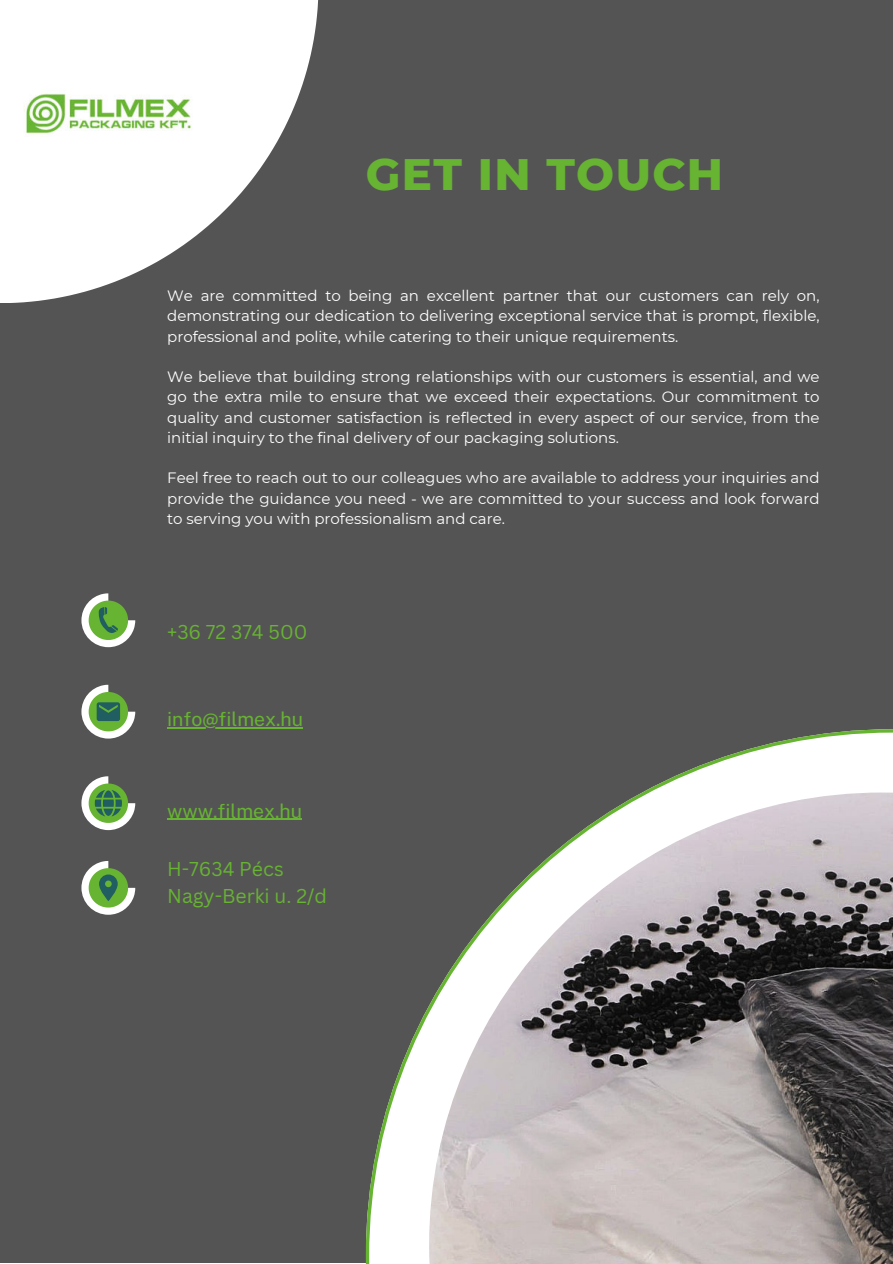
<style>
.page{position:relative;width:893px;height:1264px;background:#fff}
.page>*{position:absolute;margin:0;border:0;box-sizing:border-box;transform-origin:0 0}
.t1{font:800 45px "Montserrat";letter-spacing:.03em;color:#67b332}
.t2{font:19.5px/27px "Canva Sans";color:#67b332}
.t3{font:19.5px "Public Sans";color:#67b332}
.t4{font:15px/20.2px "Montserrat";color:#fff;text-align:justify}
</style>
<div class="page">
<div style="left:0;top:0;width:892px;height:1262px;background:#545454"></div>
<svg style="left:366px;top:729px;width:526px;height:534px"></svg>
<img style="left:429px;top:792px;width:463px;height:471px">
<svg style="left:81px;top:593px;width:54px;height:54px"></svg>
<svg style="left:81px;top:684px;width:54px;height:54px"></svg>
<svg style="left:81px;top:776px;width:54px;height:54px"></svg>
<svg style="left:81px;top:861px;width:54px;height:53px"></svg>
<svg style="left:0;top:0;width:318px;height:303px;fill:#fff"></svg>
<img style="left:5px;top:11px;width:206px;height:205px">
<hr style="left:167px;top:818px;width:135px;height:1px;background:#67b332">
<hr style="left:167px;top:727px;width:136px;height:1px;background:#67b332">
<h1 class="t1" style="left:366px;top:141px;width:359px">GET IN TOUCH</h1>
<p class="t4" style="left:167px;top:285px;width:654px">We are committed to being an excellent partner that our customers can rely on, demonstrating our dedication to delivering exceptional service that is prompt, flexible, professional and polite, while catering to their unique requirements.</p>
<p class="t4" style="left:167px;top:366px;width:654px">We believe that building strong relationships with our customers is essential, and we go the extra mile to ensure that we exceed their expectations. Our commitment to quality and customer satisfaction is reflected in every aspect of our service, from the initial inquiry to the final delivery of our packaging solutions.</p>
<p class="t4" style="left:167px;top:467px;width:654px">Feel free to reach out to our colleagues who are available to address your inquiries and provide the guidance you need - we are committed to your success and look forward to serving you with professionalism and care.</p>
<h2 class="t2" style="left:167px;top:618px;width:142px">+36 72 374 500</h2>
<h2 class="t3" style="left:167px;top:705px;width:137px">info@filmex.hu</h2>
<h2 class="t3" style="left:167px;top:796px;width:136px">www.filmex.hu</h2>
<h2 class="t2" style="left:167px;top:855px;width:161px">H-7634 Pécs<br>Nagy-Berki u. 2/d</h2>
</div>
